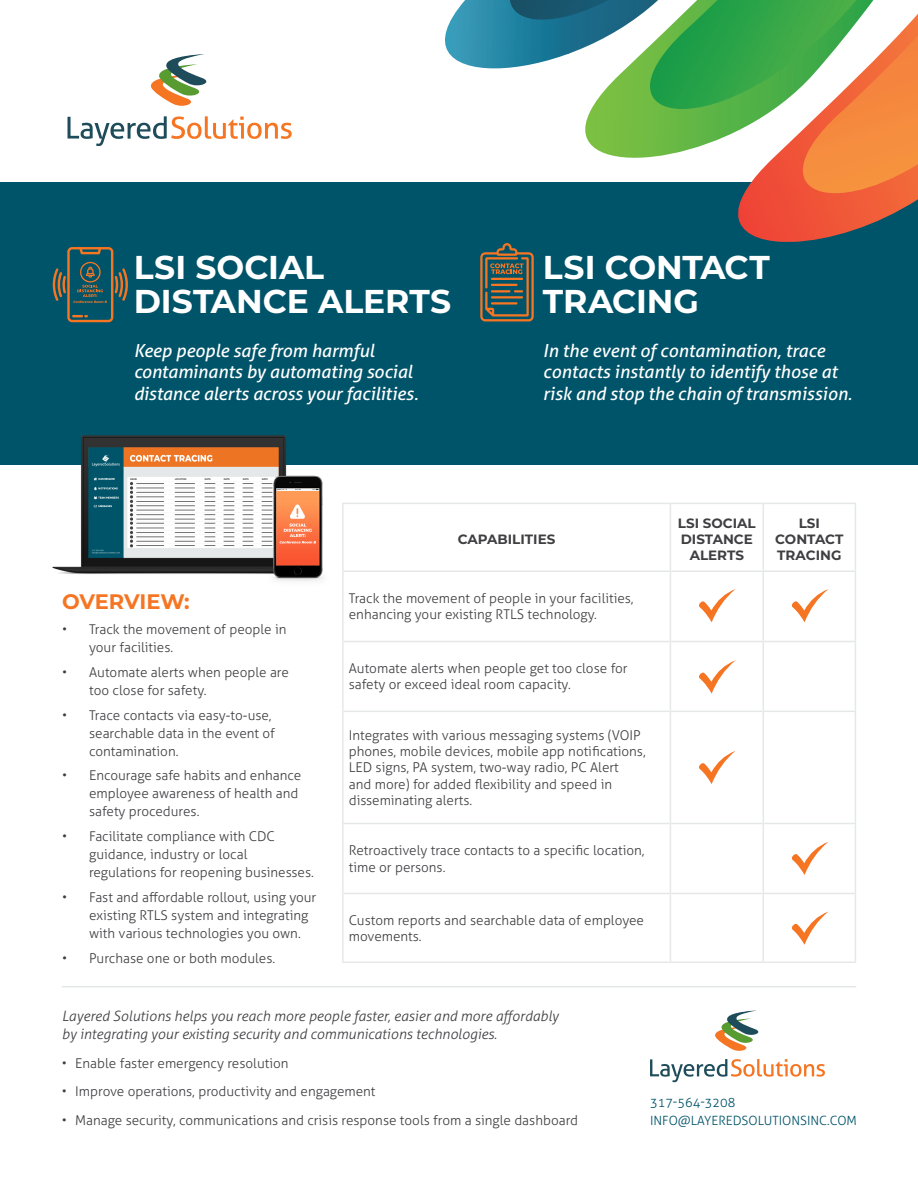
<style>
.page{position:relative;width:918px;height:1188px;background:#fff}
.page>*{position:absolute;margin:0;border:0;box-sizing:border-box;transform-origin:0 0}
.t1{font:700 33px "Montserrat";color:#fff}
.t2{font:700 21px "Montserrat";letter-spacing:-.01em;color:#f57523}
.t3{font:italic 18px/21.6px "Aller";color:#fff}
.t4{font:italic 300 14.25px "Aller";color:#3f3f42}
.t5{font:300 13.5px/18px "Aller";color:#3f3f42}
.t6{font:700 13.5px/16.2px "Montserrat";color:#3f3f42;text-align:center}
.t7{font:300 12.75px "Aller";color:#005469}
</style>
<div class="page">
<div style="left:0;top:182px;width:918px;height:283px;background:#005469"></div>
<svg style="left:68px;top:116px;width:224px;height:30px"></svg>
<svg style="left:150px;top:54px;width:57px;height:52px"></svg>
<hr style="left:342px;top:503px;width:328px;height:1px;background:#e6e8e8">
<hr style="left:342px;top:504px;width:2px;height:66px;background:#e6e8e8">
<hr style="left:670px;top:503px;width:93px;height:1px;background:#e6e8e8">
<hr style="left:670px;top:504px;width:1px;height:66px;background:#e6e8e8">
<hr style="left:763px;top:503px;width:93px;height:1px;background:#e6e8e8">
<hr style="left:763px;top:504px;width:1px;height:66px;background:#e6e8e8">
<hr style="left:855px;top:504px;width:1px;height:66px;background:#e6e8e8">
<hr style="left:342px;top:570px;width:328px;height:2px;background:#e6e8e8">
<hr style="left:342px;top:572px;width:2px;height:69px;background:#e6e8e8">
<hr style="left:670px;top:570px;width:93px;height:2px;background:#e6e8e8">
<hr style="left:670px;top:572px;width:1px;height:69px;background:#e6e8e8">
<hr style="left:763px;top:570px;width:93px;height:2px;background:#e6e8e8">
<hr style="left:763px;top:572px;width:1px;height:69px;background:#e6e8e8">
<hr style="left:855px;top:572px;width:1px;height:69px;background:#e6e8e8">
<hr style="left:342px;top:641px;width:328px;height:1px;background:#e6e8e8">
<hr style="left:342px;top:642px;width:2px;height:69px;background:#e6e8e8">
<hr style="left:670px;top:641px;width:93px;height:1px;background:#e6e8e8">
<hr style="left:670px;top:642px;width:1px;height:69px;background:#e6e8e8">
<hr style="left:763px;top:641px;width:93px;height:1px;background:#e6e8e8">
<hr style="left:763px;top:642px;width:1px;height:69px;background:#e6e8e8">
<hr style="left:855px;top:642px;width:1px;height:69px;background:#e6e8e8">
<hr style="left:342px;top:711px;width:328px;height:1px;background:#e6e8e8">
<hr style="left:342px;top:712px;width:2px;height:111px;background:#e6e8e8">
<hr style="left:670px;top:711px;width:93px;height:1px;background:#e6e8e8">
<hr style="left:670px;top:712px;width:1px;height:111px;background:#e6e8e8">
<hr style="left:763px;top:711px;width:93px;height:1px;background:#e6e8e8">
<hr style="left:763px;top:712px;width:1px;height:111px;background:#e6e8e8">
<hr style="left:855px;top:712px;width:1px;height:111px;background:#e6e8e8">
<hr style="left:342px;top:823px;width:328px;height:1px;background:#e6e8e8">
<hr style="left:342px;top:824px;width:2px;height:69px;background:#e6e8e8">
<hr style="left:670px;top:823px;width:93px;height:1px;background:#e6e8e8">
<hr style="left:670px;top:824px;width:1px;height:69px;background:#e6e8e8">
<hr style="left:763px;top:823px;width:93px;height:1px;background:#e6e8e8">
<hr style="left:763px;top:824px;width:1px;height:69px;background:#e6e8e8">
<hr style="left:855px;top:824px;width:1px;height:69px;background:#e6e8e8">
<hr style="left:342px;top:893px;width:328px;height:1px;background:#e6e8e8">
<hr style="left:342px;top:894px;width:2px;height:67px;background:#e6e8e8">
<hr style="left:670px;top:893px;width:93px;height:1px;background:#e6e8e8">
<hr style="left:670px;top:894px;width:1px;height:67px;background:#e6e8e8">
<hr style="left:763px;top:893px;width:93px;height:1px;background:#e6e8e8">
<hr style="left:763px;top:894px;width:1px;height:67px;background:#e6e8e8">
<hr style="left:855px;top:894px;width:1px;height:67px;background:#e6e8e8">
<hr style="left:342px;top:961px;width:328px;height:2px;background:#e6e8e8">
<hr style="left:670px;top:961px;width:93px;height:2px;background:#e6e8e8">
<hr style="left:763px;top:961px;width:93px;height:2px;background:#e6e8e8">
<svg style="left:699px;top:589px;width:37px;height:33px"></svg>
<svg style="left:792px;top:589px;width:37px;height:33px"></svg>
<svg style="left:792px;top:842px;width:36px;height:33px"></svg>
<svg style="left:792px;top:912px;width:36px;height:33px"></svg>
<svg style="left:699px;top:660px;width:37px;height:34px"></svg>
<svg style="left:699px;top:751px;width:37px;height:33px"></svg>
<svg style="left:445px;top:0;width:473px;height:322px"></svg>
<svg style="left:52px;top:247px;width:76px;height:75px"></svg>
<hr style="left:62px;top:986px;width:794px;height:1px;background:#e6e8e8">
<svg style="left:650px;top:1059px;width:175px;height:23px"></svg>
<svg style="left:715px;top:1010px;width:44px;height:41px"></svg>
<img style="left:52px;top:435px;width:271px;height:146px">
<p class="t1" style="left:134px;top:243px;width:192px">LSI SOCIAL</p>
<p class="t1" style="left:134px;top:278px;width:319px">DISTANCE ALERTS</p>
<p class="t3" style="left:134px;top:339px;width:286px">Keep people safe from harmful contaminants by automating social distance alerts across your facilities.</p>
<p class="t1" style="left:543px;top:243px;width:228px">LSI CONTACT</p>
<p class="t1" style="left:543px;top:278px;width:157px">TRACING</p>
<p class="t3" style="left:543px;top:339px;width:310px">In the event of contamination, trace contacts instantly to identify those at risk and stop the chain of transmission.</p>
<p class="t6" style="left:458px;top:530px;width:99px">CAPABILITIES</p>
<p class="t6" style="left:678px;top:514px;width:79px">LSI SOCIAL<br>DISTANCE<br>ALERTS</p>
<p class="t6" style="left:775px;top:514px;width:70px">LSI<br>CONTACT<br>TRACING</p>
<p class="t2" style="left:62px;top:587px;width:129px">OVERVIEW:</p>
<p class="t5" style="left:89px;top:620px;width:199px;text-indent:-27px">• Track the movement of people in your facilities.</p>
<p class="t5" style="left:89px;top:663px;width:201px;text-indent:-27px">• Automate alerts when people are too close for safety.</p>
<p class="t5" style="left:89px;top:706px;width:187px;text-indent:-27px">• Trace contacts via easy-to-use, searchable data in the event of contamination.</p>
<p class="t5" style="left:89px;top:767px;width:214px;text-indent:-27px">• Encourage safe habits and enhance employee awareness of health and safety procedures.</p>
<p class="t5" style="left:89px;top:827px;width:226px;text-indent:-27px">• Facilitate compliance with CDC guidance, industry or local regulations for reopening businesses.</p>
<p class="t5" style="left:89px;top:888px;width:229px;text-indent:-27px">• Fast and affordable rollout, using your existing RTLS system and integrating with various technologies you own.</p>
<p class="t5" style="left:62px;top:949px;width:215px">• Purchase one or both modules.</p>
<p class="t5" style="left:349px;top:590px;width:286px;line-height:16.2px">Track the movement of people in your facilities, enhancing your existing RTLS technology.</p>
<p class="t5" style="left:349px;top:660px;width:280px;line-height:16.2px">Automate alerts when people get too close for safety or exceed ideal room capacity.</p>
<p class="t5" style="left:349px;top:727px;width:299px;line-height:16.2px">Integrates with various messaging systems (VOIP phones, mobile devices, mobile app notifications, LED signs, PA system, two-way radio, PC Alert<br>and more) for added flexibility and speed in disseminating alerts.</p>
<p class="t5" style="left:349px;top:843px;width:297px;line-height:16.2px">Retroactively trace contacts to a specific location, time or persons.</p>
<p class="t5" style="left:349px;top:912px;width:297px;line-height:16.2px">Custom reports and searchable data of employee movements.</p>
<p class="t4" style="left:62px;top:1007px;width:498px">Layered Solutions helps you reach more people faster, easier and more affordably</p>
<p class="t4" style="left:62px;top:1025px;width:437px">by integrating your existing security and communications technologies.</p>
<p class="t5" style="left:62px;top:1054px;width:228px">• Enable faster emergency resolution</p>
<p class="t5" style="left:62px;top:1082px;width:315px">• Improve operations, productivity and engagement</p>
<p class="t5" style="left:62px;top:1111px;width:518px">• Manage security, communications and crisis response tools from a single dashboard</p>
<p class="t7" style="left:650px;top:1095px;width:87px">317-564-3208</p>
<p class="t7" style="left:650px;top:1113px;width:208px">INFO@LAYEREDSOLUTIONSINC.COM</p>
</div>
